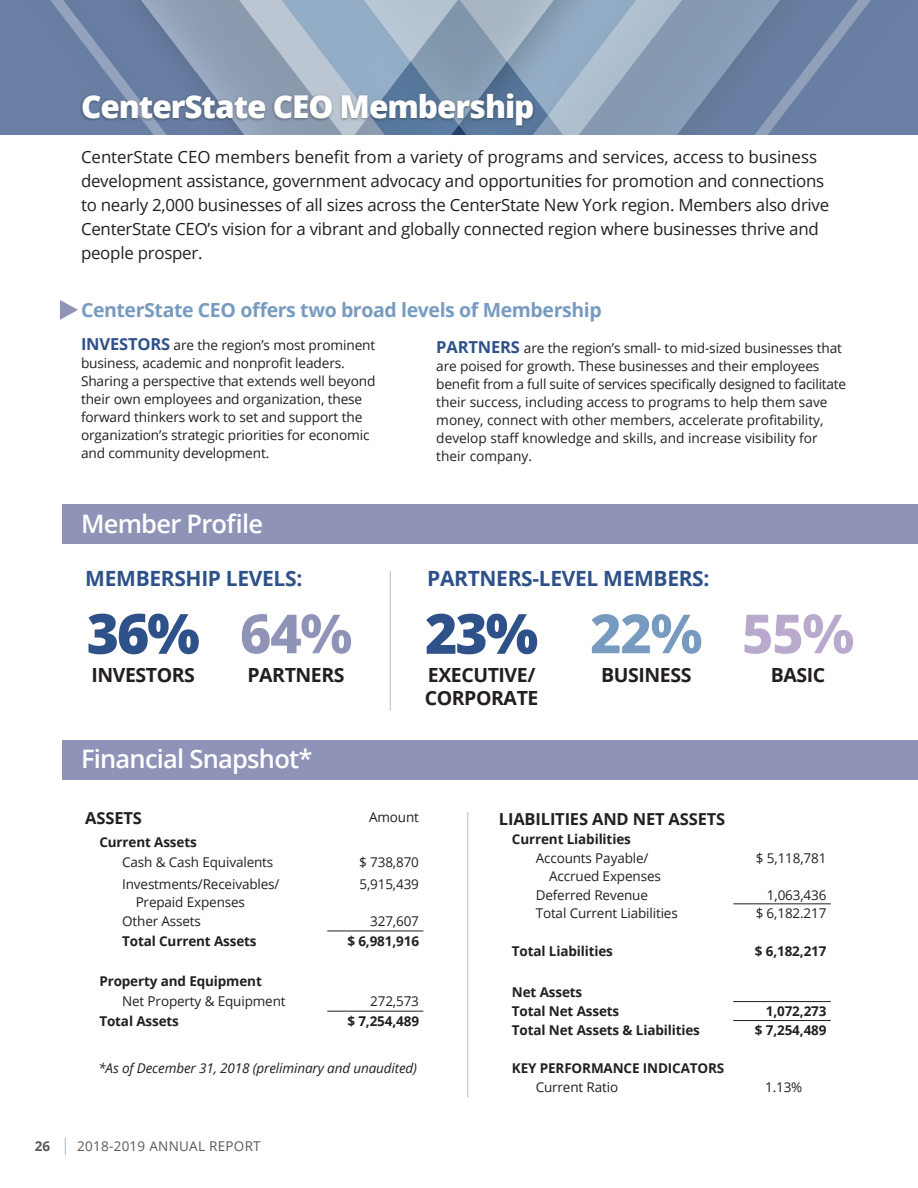
<style>
.page{position:relative;width:918px;height:1188px;background:#fff}
.page>*{position:absolute;margin:0;border:0;box-sizing:border-box;transform-origin:0 0}
.t1{font:800 55.5px "Open Sans";color:#2e5189}
.t2{font:800 55.5px "Open Sans";color:#8e93b7}
.t3{font:800 55.5px "Open Sans";color:#779bc0}
.t4{font:800 55.5px "Open Sans";color:#b8a9cd}
.Section_Title{font:800 31.5px "Open Sans";letter-spacing:-.035em;color:#fff}
.Section_Title-2{font:600 25.5px "Open Sans";letter-spacing:-.03em;color:#fff}
.t5{font:700 21px "Open Sans";letter-spacing:-.015em;color:#2e5189}
.t6{font:700 19.5px "Open Sans";letter-spacing:-.02em;color:#231f20}
.Break_Through{font:700 19.5px "Open Sans";letter-spacing:-.02em;color:#779bc0}
.Section_Description{font:16.8px/24px "Open Sans";letter-spacing:-.015em;color:#231f20}
.t7{font:700 16.5px "Open Sans";letter-spacing:-.01em;color:#231f20}
.Sub-Section_Body{font:13.65px/18px "Open Sans";letter-spacing:-.01em;color:#231f20}
.t8{font:13.5px/17.2px "Open Sans";letter-spacing:-.01em;color:#231f20}
.t9{font:700 13.5px "Open Sans";letter-spacing:-.01em;color:#231f20}
.Sub-Section_Body-2{font:italic 13.5px "Open Sans";letter-spacing:-.01em;color:#231f20}
.t10{font:13.5px "Open Sans";letter-spacing:.02em;color:#231f20}
.s1{font-weight:700;font-size:16.5px;color:#2e5189}
.s2{font-weight:700}
.s3{font-size:17.55px;color:#779bc0}
</style>
<div class="page">
<svg style="left:3px;top:0;width:915px;height:135px;background:#7186a7"></svg>
<svg style="left:34px;top:0;width:627px;height:135px;background:#8b9fb7"></svg>
<div style="left:79px;top:91px;width:457px;height:38px;background:#231f20;opacity:.45"></div>
<div style="left:63px;top:504px;width:855px;height:40px;background:#8e93b7"></div>
<hr style="left:468px;top:812px;width:1px;height:286px;background:#bcbdc0">
<hr style="left:390px;top:571px;width:1px;height:140px;background:#bcbdc0">
<hr style="left:327px;top:931px;width:96px;height:1px;background:#231f20">
<hr style="left:327px;top:1011px;width:96px;height:1px;background:#231f20">
<hr style="left:733px;top:903px;width:98px;height:1px;background:#231f20">
<hr style="left:733px;top:1020px;width:98px;height:1px;background:#231f20">
<hr style="left:733px;top:1001px;width:98px;height:1px;background:#231f20">
<div style="left:63px;top:740px;width:855px;height:40px;background:#8e93b7"></div>
<svg style="left:60px;top:300px;width:18px;height:20px"></svg>
<p class="Section_Title" style="left:81px;top:83px;width:455px">CenterState CEO Membership</p>
<p class="Section_Description" style="left:81px;top:145px;width:750px">CenterState CEO members benefit from a variety of programs and services, access to business development assistance, government advocacy and opportunities for promotion and connections to nearly 2,000 businesses of all sizes across the CenterState New York region. Members also drive CenterState CEO’s vision for a vibrant and globally connected region where businesses thrive and people prosper.</p>
<p class="Break_Through" style="left:81px;top:296px;width:522px">CenterState CEO offers two broad levels of Membership</p>
<p class="Sub-Section_Body" style="left:436px;top:338px;width:411px"><span class="s1">PARTNERS</span> are the region’s small- to mid-sized businesses that are poised for growth. These businesses and their employees benefit from a full suite of services specifically designed to facilitate their success, including access to programs to help them save money, connect with other members, accelerate profitability, develop staff knowledge and skills, and increase visibility for their company.</p>
<p class="Sub-Section_Body" style="left:81px;top:336px;width:296px"><span class="s1">INVESTORS</span> are the region’s most prominent business, academic and nonprofit leaders.<br>Sharing a perspective that extends well beyond their own employees and organization, these forward thinkers work to set and support the organization’s strategic priorities for economic and community development.</p>
<p class="Section_Title-2" style="left:81px;top:507px;width:184px">Member Profile</p>
<p class="t5" style="left:85px;top:564px;width:219px">MEMBERSHIP LEVELS:</p>
<p class="t5" style="left:427px;top:564px;width:284px">PARTNERS-LEVEL MEMBERS:</p>
<p class="t1" style="left:87px;top:591px;width:115px">36%</p>
<p class="t6" style="left:91px;top:661px;width:105px">INVESTORS</p>
<p class="t2" style="left:239px;top:591px;width:115px">64%</p>
<p class="t6" style="left:247px;top:661px;width:99px">PARTNERS</p>
<p class="Section_Title-2" style="left:81px;top:742px;width:233px">Financial Snapshot*</p>
<p class="t1" style="left:425px;top:591px;width:115px">23%</p>
<p class="t6" style="left:428px;top:661px;width:109px">EXECUTIVE/</p>
<p class="t6" style="left:425px;top:684px;width:115px">CORPORATE</p>
<p class="t3" style="left:590px;top:591px;width:115px">22%</p>
<p class="t6" style="left:601px;top:661px;width:92px">BUSINESS</p>
<p class="t4" style="left:741px;top:591px;width:115px">55%</p>
<p class="t6" style="left:771px;top:661px;width:56px">BASIC</p>
<p class="t7" style="left:85px;top:807px;width:58px">ASSETS</p>
<p class="t8" style="left:369px;top:808px;width:51px">Amount</p>
<p class="t9" style="left:99px;top:833px;width:99px">Current Assets</p>
<p class="t8" style="left:122px;top:854px;width:153px">Cash &amp; Cash Equivalents</p>
<p class="t8" style="left:359px;top:854px;width:61px">$ 738,870</p>
<p class="t8" style="left:136px;top:875px;width:145px;text-indent:-14px">Investments/Receivables/<br>Prepaid Expenses</p>
<p class="t8" style="left:359px;top:875px;width:61px">5,915,439</p>
<p class="t8" style="left:122px;top:912px;width:80px">Other Assets</p>
<p class="t8" style="left:370px;top:912px;width:50px">327,607</p>
<p class="t9" style="left:122px;top:931px;width:136px">Total Current Assets</p>
<p class="t9" style="left:347px;top:931px;width:73px">$ 6,981,916</p>
<p class="t9" style="left:99px;top:971px;width:164px">Property and Equipment</p>
<p class="t8" style="left:122px;top:992px;width:165px">Net Property &amp; Equipment</p>
<p class="t8" style="left:370px;top:992px;width:50px">272,573</p>
<p class="t9" style="left:99px;top:1011px;width:81px">Total Assets</p>
<p class="t9" style="left:347px;top:1011px;width:73px">$ 7,254,489</p>
<p class="Sub-Section_Body-2" style="left:98px;top:1059px;width:320px">*As of December 31, 2018 (preliminary and unaudited)</p>
<p class="t10" style="left:35px;top:1137px;width:228px"><span class="s2">26</span> <span class="s3">|</span> 2018-2019 ANNUAL REPORT</p>
<p class="t7" style="left:499px;top:808px;width:228px">LIABILITIES AND NET ASSETS</p>
<p class="t9" style="left:512px;top:830px;width:120px">Current Liabilities</p>
<p class="t8" style="left:549px;top:849px;width:113px;text-indent:-14px">Accounts Payable/<br>Accrued Expenses</p>
<p class="t8" style="left:756px;top:849px;width:72px">$ 5,118,781</p>
<p class="t8" style="left:536px;top:886px;width:114px">Deferred Revenue</p>
<p class="t8" style="left:767px;top:886px;width:61px">1,063,436</p>
<p class="t8" style="left:536px;top:905px;width:144px">Total Current Liabilities</p>
<p class="t8" style="left:756px;top:905px;width:72px">$ 6,182.217</p>
<p class="t9" style="left:512px;top:942px;width:103px">Total Liabilities</p>
<p class="t9" style="left:755px;top:942px;width:73px">$ 6,182,217</p>
<p class="t9" style="left:512px;top:983px;width:72px">Net Assets</p>
<p class="t9" style="left:512px;top:1002px;width:109px">Total Net Assets</p>
<p class="t9" style="left:766px;top:1002px;width:62px">1,072,273</p>
<p class="t9" style="left:512px;top:1021px;width:190px">Total Net Assets &amp; Liabilities</p>
<p class="t9" style="left:755px;top:1021px;width:73px">$ 7,254,489</p>
<p class="t9" style="left:512px;top:1059px;width:214px">KEY PERFORMANCE INDICATORS</p>
<p class="t8" style="left:536px;top:1078px;width:84px">Current Ratio</p>
<p class="t8" style="left:765px;top:1078px;width:39px">1.13%</p>
</div>
